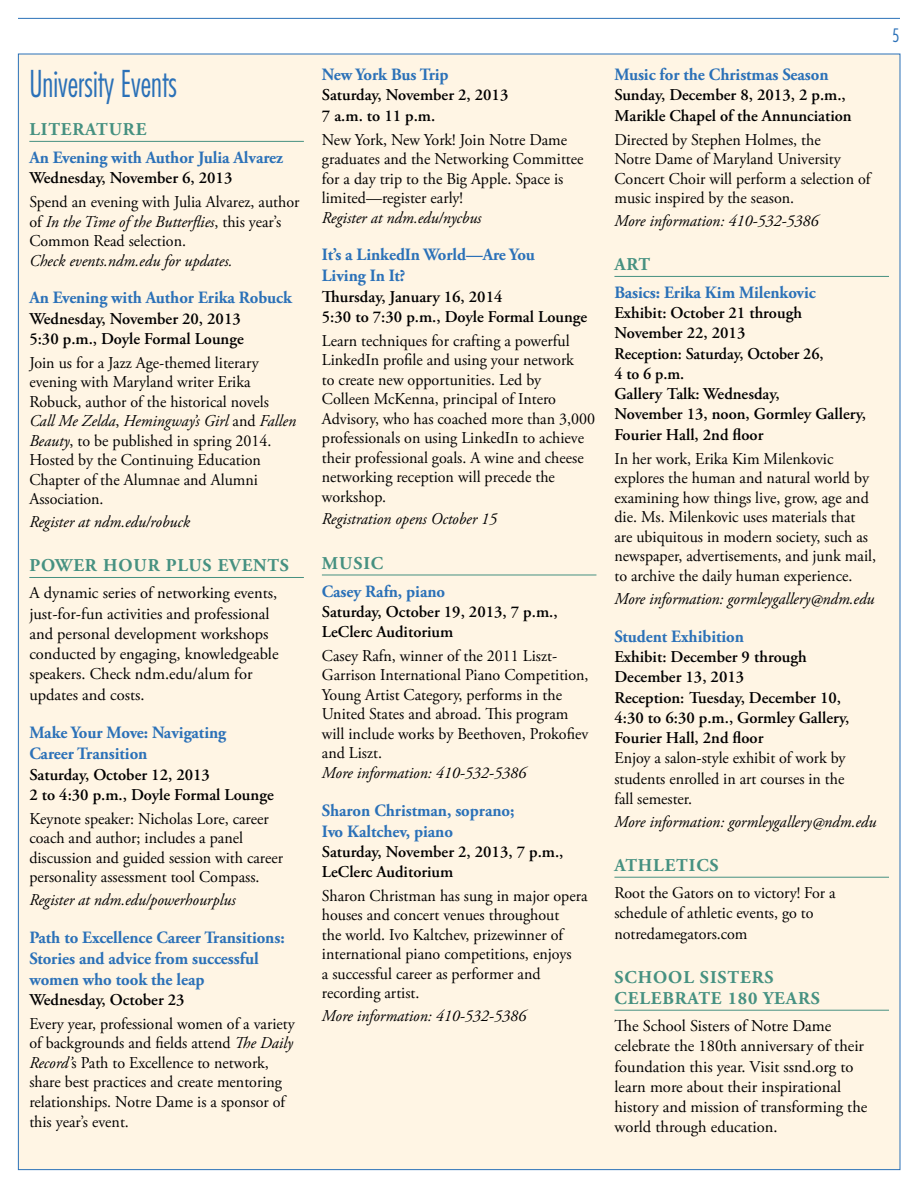
<style>
.page{position:relative;width:918px;height:1188px;background:#fff}
.page>*{position:absolute;margin:0;border:0;box-sizing:border-box;transform-origin:0 0}
.t1{font:300 condensed 36px "Futura Std";color:#2b71b8;scale:.85 1}
.t2{font:700 18px/21px "Adobe Garamond Pro";letter-spacing:.05em;color:#469181}
.t3{font:300 condensed 18px "Futura Std";color:#2b71b8}
.t4{font:700 17.25px/21px "Adobe Garamond Pro";letter-spacing:-.005em;color:#2b71b8}
.t5{font:16.5px/19.5px "Adobe Garamond Pro";color:#000}
.t6{font:600 16.5px/20.2px "Adobe Garamond Pro";color:#000}
.t7{font:italic 16.5px "Adobe Garamond Pro";color:#000}
.s1{font-style:italic}
</style>
<div class="page">
<hr style="left:18px;top:18px;width:882px;height:1px;background:#2b71b8">
<div style="left:18px;top:54px;width:882px;height:1116px;background:#fff5e4"></div>
<hr style="left:29px;top:141px;width:275px;height:1px;background:#469181">
<hr style="left:29px;top:577px;width:275px;height:1px;background:#469181">
<hr style="left:322px;top:575px;width:274px;height:1px;background:#469181">
<hr style="left:614px;top:276px;width:275px;height:1px;background:#469181">
<hr style="left:614px;top:877px;width:275px;height:1px;background:#469181">
<hr style="left:614px;top:1010px;width:275px;height:1px;background:#469181">
<h1 class="t1" style="left:29px;top:63px;width:175px">University Events</h1>
<p class="t2" style="left:29px;top:119px;width:119px">LITERATURE</p>
<p class="t4" style="left:29px;top:147px;width:255px">An Evening with Author Julia Alvarez</p>
<p class="t6" style="left:29px;top:168px;width:205px">Wednesday, November 6, 2013</p>
<p class="t5" style="left:29px;top:193px;width:272px">Spend an evening with Julia Alvarez, author of <span class="s1">In the Time of the Butterflies</span>, this year’s<br>Common Read selection.</p>
<p class="t7" style="left:29px;top:250px;width:205px">Check events.ndm.edu for updates.</p>
<p class="t4" style="left:29px;top:288px;width:264px">An Evening with Author Erika Robuck</p>
<p class="t6" style="left:29px;top:308px;width:216px">Wednesday, November 20, 2013<br>5:30 p.m., Doyle Formal Lounge</p>
<p class="t5" style="left:29px;top:353px;width:268px">Join us for a Jazz Age-themed literary evening with Maryland writer Erika Robuck, author of the historical novels <span class="s1">Call Me Zelda</span>, <span class="s1">Hemingway’s Girl</span> and <span class="s1">Fallen Beauty</span>, to be published in spring 2014.<br>Hosted by the Continuing Education Chapter of the Alumnae and Alumni Association.</p>
<p class="t7" style="left:29px;top:512px;width:162px">Register at ndm.edu/robuck</p>
<p class="t2" style="left:29px;top:555px;width:261px">POWER HOUR PLUS EVENTS</p>
<p class="t5" style="left:29px;top:584px;width:251px;line-height:20.2px">A dynamic series of networking events, just-for-fun activities and professional and personal development workshops conducted by engaging, knowledgeable speakers. Check ndm.edu/alum for updates and costs.</p>
<p class="t4" style="left:29px;top:723px;width:198px">Make Your Move: Navigating<br>Career Transition</p>
<p class="t6" style="left:29px;top:764px;width:246px">Saturday, October 12, 2013<br>2 to 4:30 p.m., Doyle Formal Lounge</p>
<p class="t5" style="left:29px;top:809px;width:255px">Keynote speaker: Nicholas Lore, career coach and author; includes a panel discussion and guided session with career personality assessment tool Compass.</p>
<p class="t7" style="left:29px;top:890px;width:208px">Register at ndm.edu/powerhourplus</p>
<p class="t4" style="left:29px;top:927px;width:257px">Path to Excellence Career Transitions:<br>Stories and advice from successful women who took the leap</p>
<p class="t6" style="left:29px;top:990px;width:157px">Wednesday, October 23</p>
<p class="t5" style="left:29px;top:1014px;width:267px">Every year, professional women of a variety of backgrounds and fields attend <span class="s1">The Daily Record’</span>s Path to Excellence to network, share best practices and create mentoring relationships. Notre Dame is a sponsor of this year’s event.</p>
<p class="t4" style="left:322px;top:65px;width:128px">New York Bus Trip</p>
<p class="t6" style="left:322px;top:85px;width:188px">Saturday, November 2, 2013<br>7 a.m. to 11 p.m.</p>
<p class="t5" style="left:322px;top:130px;width:263px">New York, New York! Join Notre Dame graduates and the Networking Committee for a day trip to the Big Apple. Space is limited—register early!</p>
<p class="t7" style="left:322px;top:207px;width:161px">Register at ndm.edu/nycbus</p>
<p class="t4" style="left:322px;top:245px;width:215px">It’s a LinkedIn World—Are You<br>Living In It?</p>
<p class="t6" style="left:322px;top:286px;width:267px">Thursday, January 16, 2014<br>5:30 to 7:30 p.m., Doyle Formal Lounge</p>
<p class="t5" style="left:322px;top:331px;width:275px">Learn techniques for crafting a powerful LinkedIn profile and using your network<br>to create new opportunities. Led by<br>Colleen McKenna, principal of Intero Advisory, who has coached more than 3,000 professionals on using LinkedIn to achieve their professional goals. A wine and cheese networking reception will precede the workshop.</p>
<p class="t7" style="left:322px;top:509px;width:177px">Registration opens October 15</p>
<p class="t2" style="left:322px;top:553px;width:63px">MUSIC</p>
<p class="t4" style="left:322px;top:581px;width:125px">Casey Rafn, piano</p>
<p class="t6" style="left:322px;top:602px;width:237px">Saturday, October 19, 2013, 7 p.m.,<br>LeClerc Auditorium</p>
<p class="t5" style="left:322px;top:646px;width:268px">Casey Rafn, winner of the 2011 Liszt-Garrison International Piano Competition, Young Artist Category, performs in the United States and abroad. This program will include works by Beethoven, Prokofiev and Liszt.</p>
<p class="t7" style="left:322px;top:763px;width:206px">More information: 410-532-5386</p>
<p class="t4" style="left:322px;top:800px;width:194px">Sharon Christman, soprano;<br>Ivo Kaltchev, piano</p>
<p class="t6" style="left:322px;top:842px;width:243px">Saturday, November 2, 2013, 7 p.m.,<br>LeClerc Auditorium</p>
<p class="t5" style="left:322px;top:887px;width:267px">Sharon Christman has sung in major opera houses and concert venues throughout<br>the world. Ivo Kaltchev, prizewinner of international piano competitions, enjoys<br>a successful career as performer and recording artist.</p>
<p class="t7" style="left:322px;top:1006px;width:206px">More information: 410-532-5386</p>
<p class="t4" style="left:614px;top:65px;width:216px">Music for the Christmas Season</p>
<p class="t6" style="left:614px;top:85px;width:239px">Sunday, December 8, 2013, 2 p.m.,<br>Marikle Chapel of the Annunciation</p>
<p class="t5" style="left:614px;top:130px;width:258px">Directed by Stephen Holmes, the<br>Notre Dame of Maryland University Concert Choir will perform a selection of music inspired by the season.</p>
<p class="t7" style="left:614px;top:211px;width:206px">More information: 410-532-5386</p>
<p class="t2" style="left:614px;top:254px;width:37px">ART</p>
<p class="t4" style="left:614px;top:282px;width:203px">Basics: Erika Kim Milenkovic</p>
<p class="t6" style="left:614px;top:303px;width:253px">Exhibit: October 21 through<br>November 22, 2013<br>Reception: Saturday, October 26,<br>4 to 6 p.m.<br>Gallery Talk: Wednesday,<br>November 13, noon, Gormley Gallery,<br>Fourier Hall, 2nd floor</p>
<p class="t5" style="left:614px;top:449px;width:263px">In her work, Erika Kim Milenkovic explores the human and natural world by examining how things live, grow, age and die. Ms. Milenkovic uses materials that are ubiquitous in modern society, such as newspaper, advertisements, and junk mail, to archive the daily human experience.</p>
<p class="t7" style="left:614px;top:589px;width:262px">More information: gormleygallery@ndm.edu</p>
<p class="t4" style="left:614px;top:626px;width:131px">Student Exhibition</p>
<p class="t6" style="left:614px;top:647px;width:236px">Exhibit: December 9 through<br>December 13, 2013<br>Reception: Tuesday, December 10,<br>4:30 to 6:30 p.m., Gormley Gallery,<br>Fourier Hall, 2nd floor</p>
<p class="t5" style="left:614px;top:749px;width:233px;line-height:20.2px;text-align:justify">Enjoy a salon-style exhibit of work by students enrolled in art courses in the fall semester.</p>
<p class="t7" style="left:614px;top:811px;width:263px">More information: gormleygallery@ndm.edu</p>
<p class="t2" style="left:614px;top:855px;width:106px">ATHLETICS</p>
<p class="t5" style="left:614px;top:883px;width:223px;line-height:20.2px">Root the Gators on to victory! For a schedule of athletic events, go to notredamegators.com</p>
<p class="t2" style="left:614px;top:967px;width:207px">SCHOOL SISTERS<br>CELEBRATE 180 YEARS</p>
<p class="t5" style="left:614px;top:1016px;width:254px;line-height:20.2px">The School Sisters of Notre Dame celebrate the 180th anniversary of their foundation this year. Visit ssnd.org to learn more about their inspirational history and mission of transforming the world through education.</p>
<p class="t3" style="left:892px;top:25px;width:9px">5</p>
</div>
